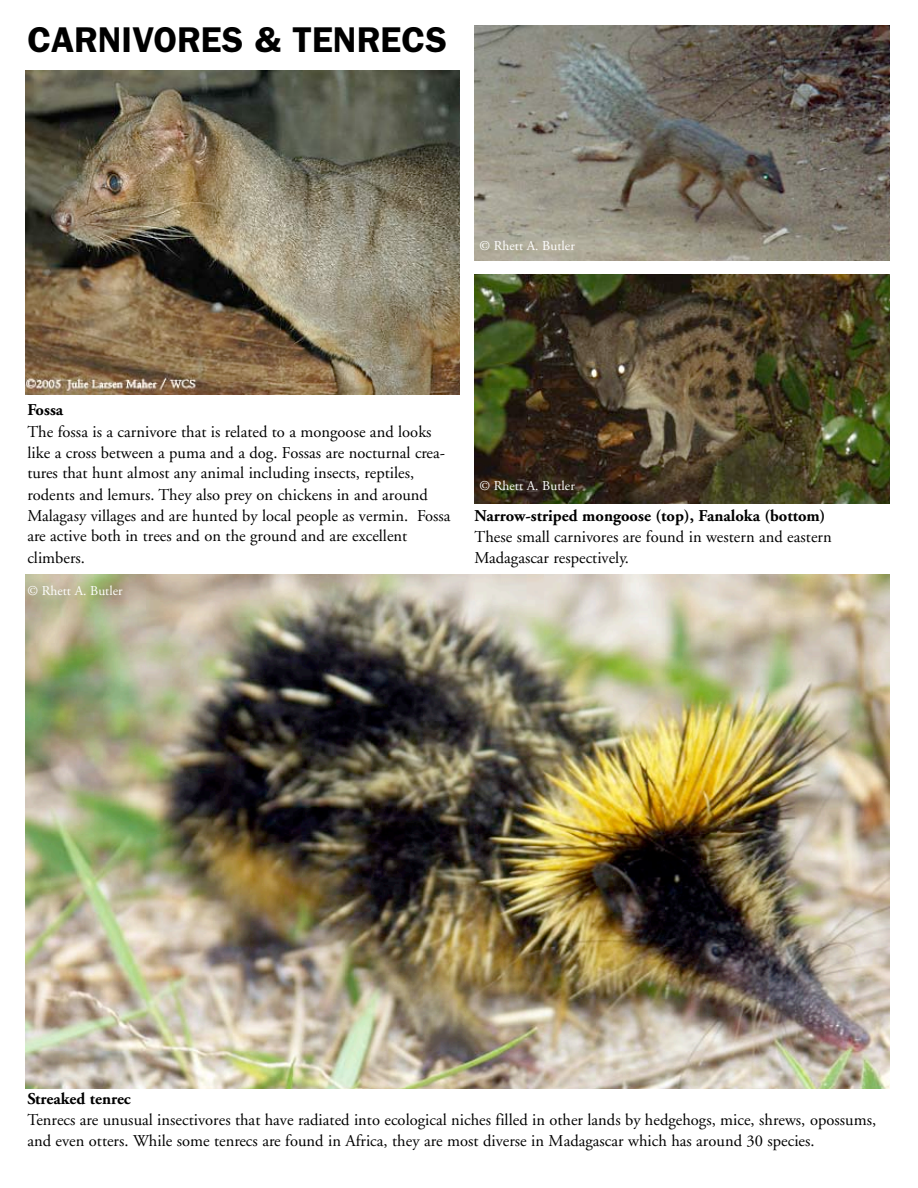
<style>
.page{position:relative;width:918px;height:1188px;background:#fff}
.page>*{position:absolute;margin:0;border:0;box-sizing:border-box;transform-origin:0 0}
.t1{font:600 36px "Franklin Gothic";color:#000}
.t2{font:16.5px/21px "Adobe Garamond";color:#000}
.t3{font:700 16.5px "Adobe Garamond";color:#000}
.t4{font:13.5px "Adobe Garamond";color:#fff}
</style>
<div class="page">
<img style="left:26px;top:71px;width:433px;height:324px">
<img style="left:474px;top:26px;width:416px;height:235px">
<img style="left:474px;top:274px;width:416px;height:230px">
<img style="left:26px;top:574px;width:864px;height:515px">
<h1 class="t1" style="left:27px;top:28px;width:421px">CARNIVORES &amp; TENRECS</h1>
<p class="t4" style="left:480px;top:240px;width:97px">© Rhett A. Butler</p>
<p class="t3" style="left:27px;top:404px;width:37px">Fossa</p>
<p class="t2" style="left:27px;top:422px;width:425px">The fossa is a carnivore that is related to a mongoose and looks like a cross between a puma and a dog. Fossas are nocturnal crea&shy;tures that hunt almost any animal including insects, reptiles, rodents and lemurs. They also prey on chickens in and around Malagasy villages and are hunted by local people as vermin. Fossa are active both in trees and on the ground and are excellent climbers.</p>
<p class="t4" style="left:27px;top:585px;width:97px">© Rhett A. Butler</p>
<p class="t4" style="left:480px;top:481px;width:97px">© Rhett A. Butler</p>
<p class="t3" style="left:474px;top:509px;width:353px">Narrow-striped mongoose (top), Fanaloka (bottom)</p>
<p class="t2" style="left:474px;top:528px;width:359px">These small carnivores are found in western and eastern<br>Madagascar respectively.</p>
<p class="t3" style="left:27px;top:1093px;width:105px">Streaked tenrec</p>
<p class="t2" style="left:27px;top:1111px;width:850px">Tenrecs are unusual insectivores that have radiated into ecological niches filled in other lands by hedgehogs, mice, shrews, opossums, and even otters. While some tenrecs are found in Africa, they are most diverse in Madagascar which has around 30 species.</p>
</div>
